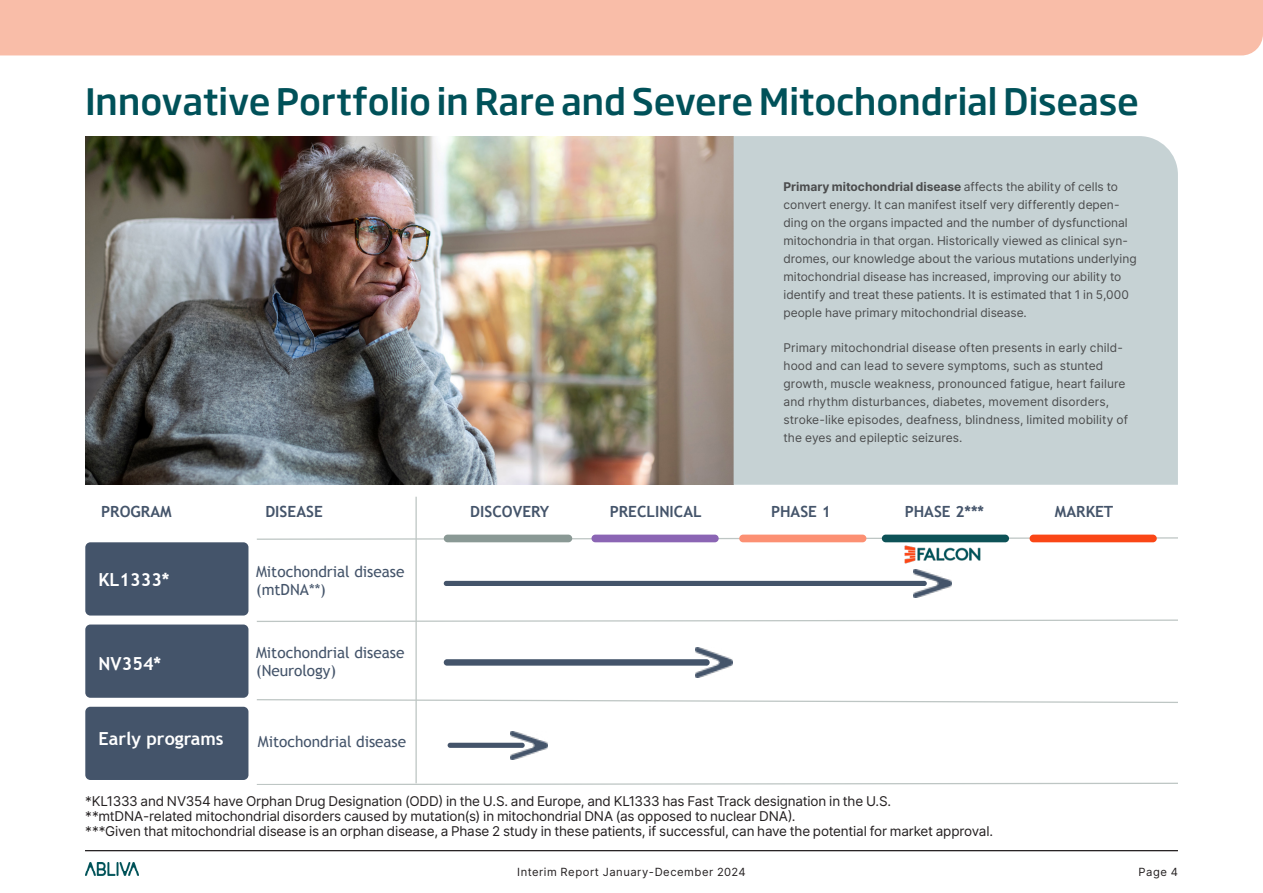
<style>
.page{position:relative;width:1263px;height:893px;background:#fff}
.page>*{position:absolute;margin:0;border:0;box-sizing:border-box;transform-origin:0 0}
.Rubrik{font:500 36px "Soho Gothic Pro";letter-spacing:-.005em;color:#005159}
.t1{font:700 18px "Trebuchet MS";color:#fff}
.t2{font:15.45px/18px "Trebuchet MS";letter-spacing:-.005em;color:#44546a}
.t3{font:700 15.45px "Trebuchet MS";letter-spacing:.005em;color:#44546a}
.Brödtext_-_ej_avstånd{font:13.5px/15px "Inter";letter-spacing:-.01em;color:#231f20}
.Brödtext_-_faktaruta_-_stor{font:12px/18px "Inter";color:#4b4c4d}
.t4{font:11.25px "Inter";letter-spacing:.045em;color:#231f20}
.s1{font-weight:700}
</style>
<div class="page">
<img style="left:85px;top:862px;width:53px;height:14px">
<hr style="left:85px;top:850px;width:1093px;height:1px;background:#231f20">
<img style="left:85px;top:136px;width:648px;height:349px">
<div style="left:733px;top:136px;width:445px;height:349px;background:#c6d2d4"></div>
<div style="left:0;top:0;width:1263px;height:55px;background:#f9bda8"></div>
<div style="left:85px;top:707px;width:163px;height:73px;background:#44546a;border-radius:5px"></div>
<div style="left:85px;top:624px;width:163px;height:74px;background:#44546a;border-radius:5px"></div>
<div style="left:85px;top:542px;width:163px;height:73px;background:#44546a;border-radius:5px"></div>
<svg style="left:256px;top:619px;width:922px;height:3px"></svg>
<svg style="left:257px;top:536px;width:921px;height:4px"></svg>
<svg style="left:256px;top:699px;width:922px;height:4px"></svg>
<svg style="left:256px;top:782px;width:922px;height:3px"></svg>
<hr style="left:415px;top:497px;width:2px;height:286px;background:#bec6c4">
<img style="left:510px;top:731px;width:38px;height:28px">
<div style="left:448px;top:743px;width:77px;height:5px;background:#44546a;border-radius:3px"></div>
<div style="left:444px;top:535px;width:128px;height:7px;background:#8a9995;border-radius:4px"></div>
<div style="left:591px;top:535px;width:128px;height:7px;background:#8b65b4;border-radius:4px"></div>
<div style="left:739px;top:535px;width:127px;height:7px;background:#fc9073;border-radius:4px"></div>
<div style="left:882px;top:535px;width:127px;height:7px;background:#0d5257;border-radius:4px"></div>
<div style="left:1029px;top:535px;width:128px;height:7px;background:#fa4616;border-radius:4px"></div>
<div style="left:444px;top:659px;width:266px;height:7px;background:#44546a;border-radius:3px"></div>
<img style="left:695px;top:648px;width:38px;height:29px">
<img style="left:914px;top:569px;width:37px;height:29px">
<div style="left:444px;top:581px;width:483px;height:5px;background:#44546a;border-radius:3px"></div>
<img style="left:904px;top:545px;width:77px;height:19px">
<p class="Rubrik" style="left:85px;top:74px;width:1055px">Innovative Portfolio in Rare and Severe Mitochondrial Disease</p>
<p class="Brödtext_-_faktaruta_-_stor" style="left:783px;top:178px;width:355px"><span class="s1">Primary mitochondrial disease</span> affects the ability of cells to convert energy. It can manifest itself very differently depen&shy;ding on the organs impacted and the number of dysfunctional mitochondria in that organ. Historically viewed as clinical syn&shy;dromes, our knowledge about the various mutations underlying mitochondrial disease has increased, improving our ability to identify and treat these patients. It is estimated that 1 in 5,000 people have primary mitochondrial disease.</p>
<p class="Brödtext_-_faktaruta_-_stor" style="left:783px;top:339px;width:346px">Primary mitochondrial disease often presents in early child&shy;hood and can lead to severe symptoms, such as stunted growth, muscle weakness, pronounced fatigue, heart failure and rhythm disturbances, diabetes, movement disorders, stroke-like episodes, deafness, blindness, limited mobility of the eyes and epileptic seizures.</p>
<p class="t3" style="left:101px;top:501px;width:72px">PROGRAM</p>
<p class="t3" style="left:265px;top:501px;width:59px">DISEASE</p>
<p class="t3" style="left:470px;top:501px;width:80px">DISCOVERY</p>
<p class="t3" style="left:610px;top:501px;width:93px">PRECLINICAL</p>
<p class="t3" style="left:771px;top:501px;width:61px">PHASE 1</p>
<p class="t3" style="left:905px;top:501px;width:81px">PHASE 2***</p>
<p class="t3" style="left:1055px;top:501px;width:60px">MARKET</p>
<p class="t1" style="left:99px;top:568px;width:73px">KL1333*</p>
<p class="t2" style="left:256px;top:563px;width:150px">Mitochondrial disease (mtDNA**)</p>
<p class="t1" style="left:99px;top:652px;width:64px">NV354*</p>
<p class="t2" style="left:256px;top:644px;width:150px">Mitochondrial disease (Neurology)</p>
<p class="t1" style="left:99px;top:728px;width:127px">Early programs</p>
<p class="t2" style="left:258px;top:732px;width:150px">Mitochondrial disease</p>
<p class="Brödtext_-_ej_avstånd" style="left:85px;top:793px;width:909px">*KL1333 and NV354 have Orphan Drug Designation (ODD) in the U.S. and Europe, and KL1333 has Fast Track designation in the U.S. **mtDNA-related mitochondrial disorders caused by mutation(s) in mitochondrial DNA (as opposed to nuclear DNA).<br>***Given that mitochondrial disease is an orphan disease, a Phase 2 study in these patients, if successful, can have the potential for market approval.</p>
<p class="t4" style="left:517px;top:864px;width:230px">Interim Report January-December 2024</p>
<p class="t4" style="left:1138px;top:864px;width:41px">Page 4</p>
</div>
